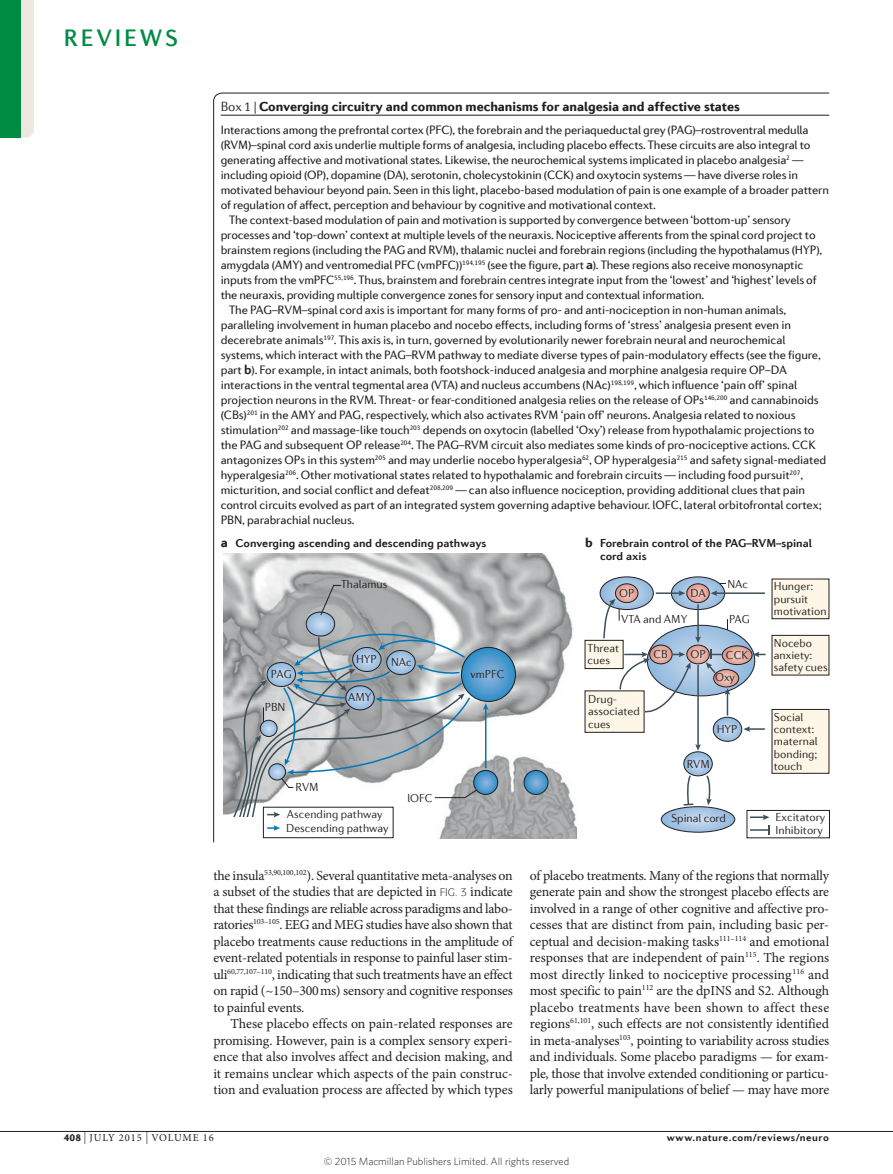
<style>
.page{position:relative;width:893px;height:1174px;background:#fff}
.page>*{position:absolute;margin:0;border:0;box-sizing:border-box;transform-origin:0 0}
.t1{font:500 24px "Diverda Sans Com";letter-spacing:.115em;color:#008b43}
.bodyindent{font:13.8px/16.5px "Minion Pro";letter-spacing:-.015em;color:#231f20;text-align:justify}
.boxtitle{font:900 13.5px "Diverda Sans Com";letter-spacing:-.005em;color:#231f20}
.boxbody{font:12.3px/15px "Diverda Sans Com";letter-spacing:-.01em;color:#231f20}
.boxbody1{font:12.3px/15px "Diverda Sans Com";letter-spacing:-.015em;color:#231f20}
.t2{font:11.7px/12.5px "Diverda Sans Com Light 2";color:#231f20}
.t3{font:700 11.7px/12.5px "Diverda Sans Com";color:#231f20}
.t4{font:300 10.5px "Whitney";color:#231f20}
.t5{font:700 10.5px "Diverda Sans Com";letter-spacing:.045em;color:#231f20}
.t6{font:10.5px "Minion Pro";letter-spacing:.085em;color:#231f20}
.s1{font-family:"Diverda Sans Com Light 2";font-weight:400}
.s2{font-weight:700;font-size:13.5px}
.s3{font-weight:900;font-size:13.5px}
.s4{font-family:"Diverda Sans Com";font-weight:900}
.s5{font-size:12px}
</style>
<div class="page">
<hr style="left:0;top:1131px;width:893px;height:1px;background:#231f20">
<svg style="left:213px;top:93px;width:617px;height:749px"></svg>
<hr style="left:221px;top:115px;width:608px;height:1px;background:#231f20">
<div style="left:772px;top:579px;width:57px;height:39px;background:#fef6e6"></div>
<div style="left:772px;top:579px;width:57px;height:40px;border:1px solid #231f20"></div>
<div style="left:671px;top:576px;width:54px;height:33px;border:1px solid #231f20;border-radius:50%"></div>
<img style="left:223px;top:553px;width:353px;height:285px">
<img style="left:432px;top:738px;width:144px;height:100px">
<svg style="left:461px;top:647px;width:54px;height:54px"></svg>
<div style="left:461px;top:647px;width:55px;height:54px;border:1px solid #231f20;border-radius:50%"></div>
<svg style="left:474px;top:770px;width:24px;height:24px"></svg>
<div style="left:473px;top:770px;width:25px;height:24px;border:1px solid #231f20;border-radius:50%"></div>
<svg style="left:524px;top:770px;width:24px;height:24px"></svg>
<div style="left:524px;top:770px;width:24px;height:24px;border:1px solid #231f20;border-radius:50%"></div>
<hr style="left:485px;top:707px;width:1px;height:61px;background:#0077ba">
<svg style="left:483px;top:703px;width:5px;height:7px"></svg>
<div style="left:227px;top:817px;width:34px;height:18px;background:#fff"></div>
<div style="left:263px;top:807px;width:130px;height:30px;background:#fff"></div>
<div style="left:263px;top:807px;width:130px;height:31px;border:1px solid #231f20"></div>
<svg style="left:227px;top:585px;width:250px;height:246px"></svg>
<div style="left:585px;top:640px;width:38px;height:28px;background:#fef6e6"></div>
<div style="left:585px;top:640px;width:38px;height:29px;border:1px solid #231f20"></div>
<div style="left:585px;top:691px;width:59px;height:41px;background:#fef6e6"></div>
<div style="left:600px;top:576px;width:53px;height:33px;border:1px solid #231f20;border-radius:50%"></div>
<div style="left:772px;top:635px;width:57px;height:40px;background:#fef6e6"></div>
<div style="left:772px;top:635px;width:57px;height:40px;border:1px solid #231f20"></div>
<div style="left:772px;top:709px;width:57px;height:64px;background:#fef6e6"></div>
<div style="left:747px;top:810px;width:82px;height:28px;background:#fff"></div>
<div style="left:747px;top:810px;width:83px;height:28px;border:1px solid #231f20"></div>
<svg style="left:600px;top:577px;width:169px;height:258px"></svg>
<div style="left:21px;top:0;width:13px;height:138px;background:#ede9de"></div>
<div style="left:0;top:0;width:21px;height:138px;background:#008b43"></div>
<h1 class="t1" style="left:64px;top:24px;width:116px">REVIEWS</h1>
<p class="boxtitle" style="left:221px;top:98px;width:521px"><span class="s1">Box 1 |</span> Converging circuitry and common mechanisms for analgesia and affective states</p>
<p class="boxbody1" style="left:221px;top:122px;width:610px">Interactions among the prefrontal cortex (PFC), the forebrain and the periaqueductal grey (PAG)–rostroventral medulla (RVM)–spinal cord axis underlie multiple forms of analgesia, including placebo effects. These circuits are also integral to generating affective and motivational states. Likewise, the neurochemical systems implicated in placebo analgesia<sup>2</sup> — including opioid (OP), dopamine (DA), serotonin, cholecystokinin (CCK) and oxytocin systems — have diverse roles in motivated behaviour beyond pain. Seen in this light, placebo-based modulation of pain is one example of a broader pattern of regulation of affect, perception and behaviour by cognitive and motivational context.</p>
<p class="boxbody" style="left:221px;top:212px;width:603px;text-indent:9px">The context-based modulation of pain and motivation is supported by convergence between ‘bottom‑up’ sensory processes and ‘top-down’ context at multiple levels of the neuraxis. Nociceptive afferents from the spinal cord project to brainstem regions (including the PAG and RVM), thalamic nuclei and forebrain regions (including the hypothalamus (HYP), amygdala (AMY) and ventromedial PFC (vmPFC))<sup>194,195</sup> (see the figure, part <span class="s2">a</span>). These regions also receive monosynaptic inputs from the vmPFC<sup>55,196</sup>. Thus, brainstem and forebrain centres integrate input from the ‘lowest’ and ‘highest’ levels of the neuraxis, providing multiple convergence zones for sensory input and contextual information.</p>
<p class="boxbody" style="left:221px;top:302px;width:607px;text-indent:9px">The PAG–RVM–spinal cord axis is important for many forms of pro- and anti-nociception in non-human animals, paralleling involvement in human placebo and nocebo effects, including forms of ‘stress’ analgesia present even in decerebrate animals<sup>197</sup>. This axis is, in turn, governed by evolutionarily newer forebrain neural and neurochemical systems, which interact with the PAG–RVM pathway to mediate diverse types of pain-modulatory effects (see the figure, part <span class="s2">b</span>). For example, in intact animals, both footshock-induced analgesia and morphine analgesia require OP–DA interactions in the ventral tegmental area (VTA) and nucleus accumbens (NAc)<sup>198,199</sup>, which influence ‘pain off’ spinal projection neurons in the RVM. Threat- or fear-conditioned analgesia relies on the release of OPs<sup>146,200</sup> and cannabinoids (CBs)<sup>201</sup> in the AMY and PAG, respectively, which also activates RVM ‘pain off’ neurons. Analgesia related to noxious stimulation<sup>202</sup> and massage-like touch<sup>203</sup> depends on oxytocin (labelled ‘Oxy’) release from hypothalamic projections to the PAG and subsequent OP release<sup>204</sup>. The PAG–RVM circuit also mediates some kinds of pro-nociceptive actions. CCK antagonizes OPs in this system<sup>205</sup> and may underlie nocebo hyperalgesia<sup>62</sup>, OP hyperalgesia<sup>215</sup> and safety signal-mediated hyperalgesia<sup>206</sup>. Other motivational states related to hypothalamic and forebrain circuits — including food pursuit<sup>207</sup>, micturition, and social conflict and defeat<sup>208,209</sup> — can also influence nociception, providing additional clues that pain control circuits evolved as part of an integrated system governing adaptive behaviour. lOFC, lateral orbitofrontal cortex; PBN, parabrachial nucleus.</p>
<p class="t3" style="left:221px;top:537px;width:267px"><span class="s3">a</span> Converging ascending and descending pathways</p>
<p class="t2" style="left:271px;top:668px;width:22px">PAG</p>
<p class="t2" style="left:265px;top:701px;width:22px">PBN</p>
<p class="t2" style="left:341px;top:578px;width:48px">Thalamus</p>
<p class="t2" style="left:356px;top:654px;width:57px">HYP NAc</p>
<p class="t2" style="left:348px;top:691px;width:25px">AMY</p>
<p class="t2" style="left:296px;top:780px;width:25px">RVM</p>
<p class="t2" style="left:286px;top:807px;width:104px;line-height:13.5px">Ascending pathway<br>Descending pathway</p>
<p class="t2" style="left:407px;top:791px;width:27px">lOFC</p>
<p class="t2" style="left:470px;top:668px;width:36px">vmPFC</p>
<p class="bodyindent" style="left:213px;top:867px;width:301px">the insula<sup>53,90,100,102</sup>). Several quantitative meta-analyses on a subset of the studies that are depicted in</p>
<p class="bodyindent" style="left:213px;top:883px;width:301px;text-indent:247px">✓ indicate that these findings are reliable across paradigms and labo&shy;ratories<sup>103–105</sup>. EEG and MEG studies have also shown that placebo treatments cause reductions in the amplitude of event-related potentials in response to painful laser stim&shy;uli<sup>60,77,107–110</sup>, indicating that such treatments have an effect on rapid (~150–300ms) sensory and cognitive responses to painful events.</p>
<p class="bodyindent" style="left:213px;top:1015px;width:301px;text-indent:17px">These placebo effects on pain-related responses are promising. However, pain is a complex sensory experi&shy;ence that also involves affect and decision making, and it remains unclear which aspects of the pain construc&shy;tion and evaluation process are affected by which types</p>
<p class="boxtitle" style="left:585px;top:534px;width:9px">b</p>
<p class="t3" style="left:600px;top:537px;width:213px">Forebrain control of the PAG–RVM–spinal cord axis</p>
<p class="t2" style="left:619px;top:586px;width:17px">OP</p>
<p class="t2" style="left:690px;top:586px;width:17px">DA</p>
<p class="t2" style="left:621px;top:613px;width:68px">VTA and AMY</p>
<p class="t2" style="left:727px;top:577px;width:22px">NAc</p>
<p class="t2" style="left:729px;top:613px;width:22px">PAG</p>
<p class="t2" style="left:774px;top:580px;width:54px">Hunger: pursuit motivation</p>
<p class="t2" style="left:588px;top:641px;width:33px">Threat cues</p>
<p class="t2" style="left:588px;top:692px;width:53px">Drug&shy;associated cues</p>
<p class="t2" style="left:653px;top:648px;width:16px">CB</p>
<p class="t2" style="left:690px;top:648px;width:17px">OP</p>
<p class="t2" style="left:715px;top:643px;width:35px;line-height:22.4px;text-indent:11px">CCK<br>Oxy</p>
<p class="t2" style="left:717px;top:723px;width:22px">HYP</p>
<p class="t2" style="left:687px;top:757px;width:25px">RVM</p>
<p class="t2" style="left:671px;top:812px;width:56px">Spinal cord</p>
<p class="t2" style="left:774px;top:636px;width:55px">Nocebo anxiety: safety cues</p>
<p class="t2" style="left:774px;top:710px;width:45px">Social context: maternal bonding; touch</p>
<p class="t2" style="left:775px;top:810px;width:51px">Excitatory<br>Inhibitory</p>
<p class="bodyindent" style="left:530px;top:867px;width:301px">of placebo treatments. Many of the regions that normally generate pain and show the strongest placebo effects are involved in a range of other cognitive and affective pro&shy;cesses that are distinct from pain, including basic per&shy;ceptual and decision-making tasks<sup>111–114</sup> and emotional responses that are independent of pain<sup>115</sup>. The regions most directly linked to nociceptive processing<sup>116</sup> and most specific to pain<sup>112</sup> are the dpINS and S2. Although placebo treatments have been shown to affect these regions<sup>61,101</sup>, such effects are not consistently identified in meta-analyses<sup>103</sup>, pointing to variability across studies and individuals. Some placebo paradigms — for exam&shy;ple, those that involve extended conditioning or particu&shy;larly powerful manipulations of belief — may have more</p>
<p class="t6" style="left:64px;top:1130px;width:151px"><span class="s4">408</span> <span class="s5">|</span> JULY 2015 <span class="s5">|</span> VOLUME 16</p>
<p class="t5" style="left:667px;top:1130px;width:164px">www.nature.com/reviews/neuro</p>
<p class="t4" style="left:324px;top:1154px;width:247px">© 2015 Macmillan Publishers Limited. All rights reserved</p>
</div>
